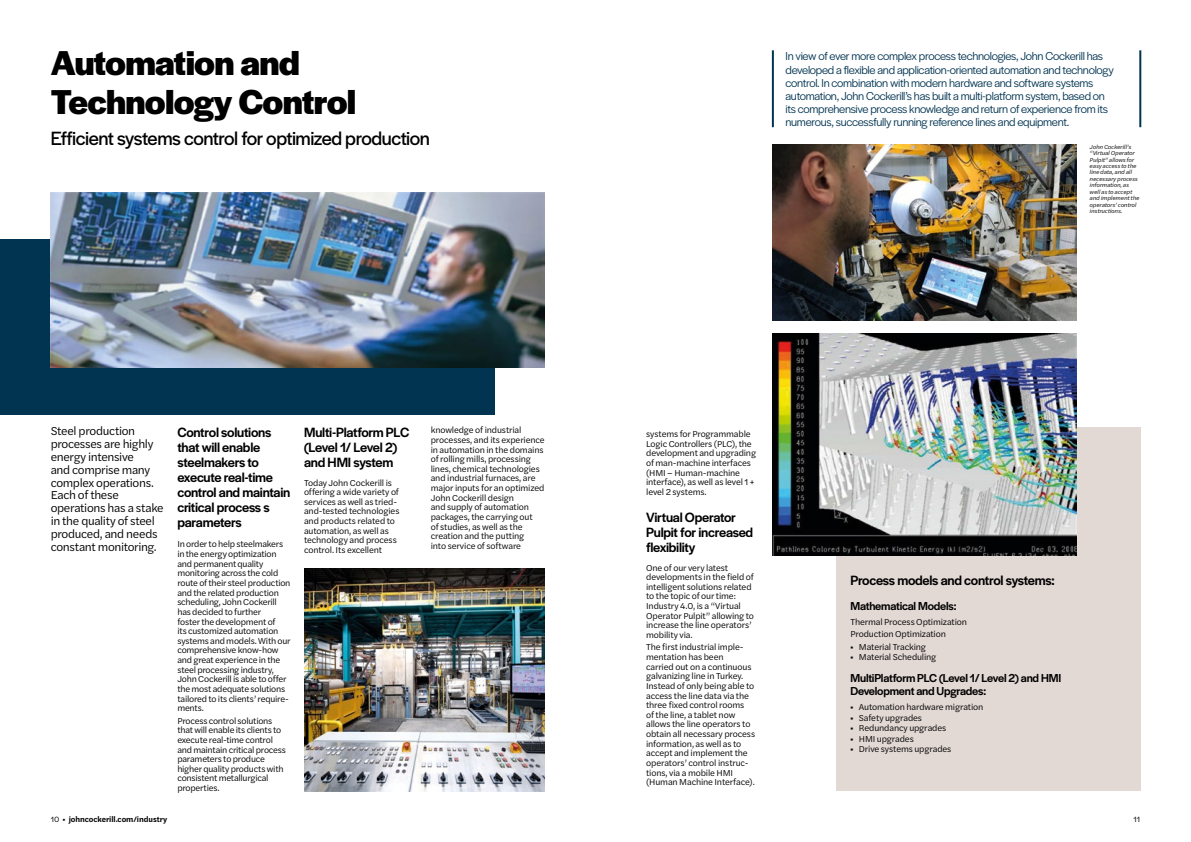
<style>
.page{position:relative;width:1191px;height:842px;background:#fff}
.page>*{position:absolute;margin:0;border:0;box-sizing:border-box;transform-origin:0 0}
.t1{font:700 36px/39.6px "Halyard Display";letter-spacing:-.02em;color:#000}
.t2{font:20px "Halyard Display";letter-spacing:-.025em;color:#000}
.t3{font:500 14px/15px "Halyard Display";letter-spacing:-.02em;color:#000}
.t4{font:12px/13.2px "Halyard Display";letter-spacing:-.025em;color:#003451}
.t5{font:12px/12.8px "Halyard Text";letter-spacing:-.03em;color:#000}
.t6{font:500 12px/13.2px "Halyard Display";letter-spacing:-.02em;color:#000}
.t7{font:9px/9.6px "Halyard Text";letter-spacing:-.02em;color:#000}
.t8{font:600 8px "Halyard Text";letter-spacing:-.01em;color:#000}
.t9{font:8px "Halyard Text";color:#000}
.t10{font:italic 6px/6.4px "Halyard Text";letter-spacing:-.005em;color:#000}
.s1{font-family:"Halyard Display";font-weight:900}
.s2{font-weight:400}
</style>
<div class="page">
<div style="left:836px;top:427px;width:304px;height:364px;background:#e2d8d4"></div>
<div style="left:0;top:239px;width:494px;height:176px;background:#003451"></div>
<img style="left:51px;top:192px;width:494px;height:176px">
<img style="left:304px;top:569px;width:241px;height:222px">
<img style="left:773px;top:145px;width:304px;height:175px">
<img style="left:773px;top:333px;width:304px;height:223px">
<hr style="left:772px;top:50px;width:2px;height:77px;background:#003451">
<hr style="left:1139px;top:50px;width:2px;height:77px;background:#003451">
<h1 class="t1" style="left:51px;top:41px;width:307px">Automation and<br>Technology Control</h1>
<h2 class="t2" style="left:51px;top:124px;width:381px">Efficient systems control for optimized production</h2>
<h3 class="t5" style="left:51px;top:424px;width:114px">Steel production processes are highly energy intensive<br>and comprise many complex operations.<br>Each of these operations has a stake in the quality of steel produced, and needs constant monitoring.</h3>
<h3 class="t3" style="left:177px;top:424px;width:114px">Control solutions that will enable steelmakers to execute real-time control and maintain critical process s parameters</h3>
<p class="t7" style="left:177px;top:539px;width:115px">In order to help steelmakers in the energy optimization and permanent quality monitoring across the cold route of their steel production and the related production scheduling, John Cockerill has decided to further<br>foster the development of<br>its customized automation systems and models. With our comprehensive know-how and great experience in the steel processing industry,<br>John Cockerill is able to offer the most adequate solutions tailored to its clients’ require&shy;ments.</p>
<p class="t7" style="left:177px;top:715px;width:110px">Process control solutions that will enable its clients to execute real-time control and maintain critical process parameters to produce higher quality products with consistent metallurgical properties.</p>
<h3 class="t3" style="left:304px;top:423px;width:107px;line-height:15.4px">Multi-Platform PLC (Level 1/ Level 2) and HMI system</h3>
<p class="t7" style="left:304px;top:477px;width:97px">Today John Cockerill is offering a wide variety of services as well as tried&shy;and-tested technologies and products related to automation, as well as technology and process control. Its excellent</p>
<p class="t7" style="left:431px;top:425px;width:115px">knowledge of industrial processes, and its experience in automation in the domains of rolling mills, processing lines, chemical technologies and industrial furnaces, are major inputs for an optimized<br>John Cockerill design<br>and supply of automation packages, the carrying out<br>of studies, as well as the creation and the putting<br>into service of software</p>
<p class="t4" style="left:785px;top:49px;width:330px">In view of ever more complex process technologies, John Cockerill has developed a flexible and application-oriented automation and technology control. In combination with modern hardware and software systems automation, John Cockerill’s has built a multi-platform system, based on its comprehensive process knowledge and return of experience from its numerous, successfully running reference lines and equipment.</p>
<p class="t10" style="left:1089px;top:143px;width:51px">John Cockerill’s “Virtual Operator<br>Pulpit” allows for easy access to the line data, and all necessary process information, as well as to accept and implement the operators’ control instructions.</p>
<p class="t7" style="left:646px;top:429px;width:111px">systems for Programmable<br>Logic Controllers (PLC), the development and upgrading of man-machine interfaces (HMI – Human-machine interface), as well as level 1 + level 2 systems.</p>
<h3 class="t3" style="left:646px;top:508px;width:109px;line-height:15.4px">Virtual Operator<br>Pulpit for increased flexibility</h3>
<p class="t7" style="left:646px;top:562px;width:109px">One of our very latest developments in the field of intelligent solutions related to the topic of our time:<br>Industry 4.0, is a “Virtual<br>Operator Pulpit” allowing to increase the line operators’ mobility via.</p>
<p class="t7" style="left:646px;top:642px;width:110px">The first industrial imple&shy;mentation has been<br>carried out on a continuous galvanizing line in Turkey.<br>Instead of only being able to access the line data via the three fixed control rooms<br>of the line, a tablet now allows the line operators to obtain all necessary process information, as well as to accept and implement the operators’ control instruc&shy;tions, via a mobile HMI (Human Machine Interface).</p>
<h3 class="t3" style="left:850px;top:572px;width:206px">Process models and control systems:</h3>
<h3 class="t6" style="left:850px;top:598px;width:107px">Mathematical Models:</h3>
<p class="t7" style="left:850px;top:615px;width:118px;line-height:12.5px">Thermal Process Optimization<br>Production Optimization<br><span class="s1">·</span> Material Tracking</p>
<p class="t7" style="left:850px;top:652px;width:87px"><span class="s1">·</span> Material Scheduling</p>
<h3 class="t6" style="left:850px;top:671px;width:212px">MultiPlatform PLC (Level 1/ Level 2) and HMI<br>Development and Upgrades:</h3>
<p class="t7" style="left:850px;top:702px;width:135px;line-height:10.3px"><span class="s1">·</span> Automation hardware migration <span class="s1">·</span> Safety upgrades<br><span class="s1">·</span> Redundancy upgrades<br><span class="s1">·</span> HMI upgrades<br><span class="s1">·</span> Drive systems upgrades</p>
<p class="t8" style="left:51px;top:813px;width:118px"><span class="s2">10</span> • johncockerill.com/industry</p>
<p class="t9" style="left:1133px;top:813px;width:8px">11</p>
</div>
